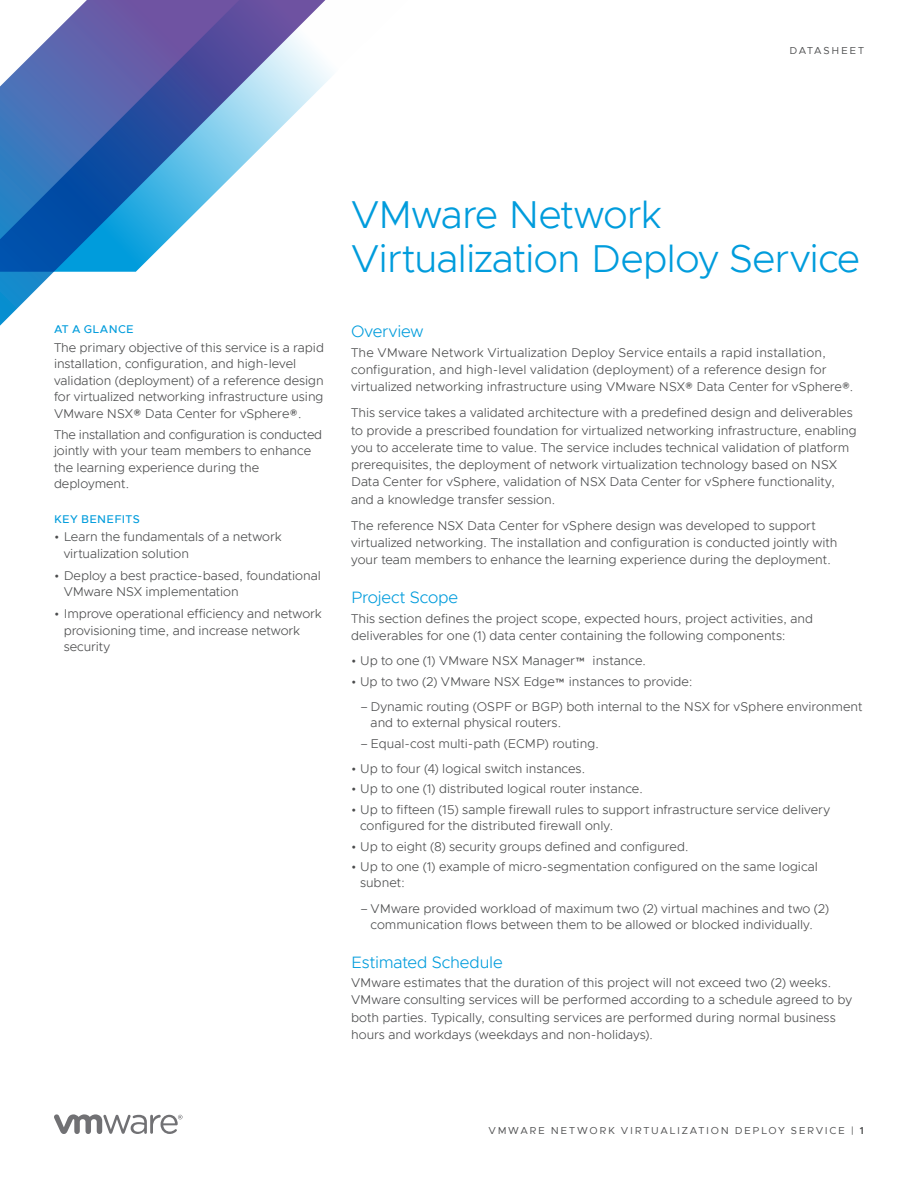
<style>
.page{position:relative;width:918px;height:1188px;background:#fff}
.page>*{position:absolute;margin:0;border:0;box-sizing:border-box;transform-origin:0 0}
.t1{font:300 39px/43.5px "Metropolis";letter-spacing:-.02em;color:#009cdc}
.t2{font:300 16.5px "Metropolis";letter-spacing:-.01em;color:#009cdc}
.t3{font:300 12.75px/17.2px "Metropolis";color:#4b4c4d}
.t4{font:500 11.25px "Metropolis";letter-spacing:.03em;color:#009cdc}
.t5{font:10.2px "Metropolis";letter-spacing:.165em;color:#4b4c4d}
.s1{font-weight:600}
</style>
<div class="page">
<svg style="left:54px;top:1114px;width:129px;height:20px"></svg>
<svg style="left:0;top:272px;width:54px;height:54px"></svg>
<svg style="left:0;top:0;width:332px;height:272px"></svg>
<p class="t5" style="left:790px;top:44px;width:76px">DATASHEET</p>
<p class="t4" style="left:54px;top:322px;width:81px">AT A GLANCE</p>
<p class="t3" style="left:54px;top:339px;width:272px;line-height:16.5px">The primary objective of this service is a rapid installation, configuration, and high-level validation (deployment) of a reference design for virtualized networking infrastructure using VMware NSX® Data Center for vSphere®.</p>
<p class="t3" style="left:54px;top:426px;width:270px;line-height:16.5px">The installation and configuration is conducted jointly with your team members to enhance the learning experience during the deployment.</p>
<p class="t4" style="left:54px;top:512px;width:87px">KEY BENEFITS</p>
<p class="t3" style="left:64px;top:529px;width:219px;line-height:16.5px;text-indent:-10px">• Learn the fundamentals of a network virtualization solution</p>
<p class="t3" style="left:64px;top:567px;width:259px;line-height:16.5px;text-indent:-10px">• Deploy a best practice-based, foundational<br>VMware NSX implementation</p>
<p class="t3" style="left:64px;top:606px;width:260px;line-height:16.5px;text-indent:-10px">• Improve operational efficiency and network provisioning time, and increase network security</p>
<h1 class="t1" style="left:351px;top:193px;width:511px">VMware Network<br>Virtualization Deploy Service</h1>
<p class="t2" style="left:351px;top:321px;width:74px">Overview</p>
<p class="t3" style="left:351px;top:343px;width:504px">The VMware Network Virtualization Deploy Service entails a rapid installation, configuration, and high-level validation (deployment) of a reference design for virtualized networking infrastructure using VMware NSX® Data Center for vSphere®.</p>
<p class="t3" style="left:351px;top:404px;width:507px">This service takes a validated architecture with a predefined design and deliverables to provide a prescribed foundation for virtualized networking infrastructure, enabling you to accelerate time to value. The service includes technical validation of platform prerequisites, the deployment of network virtualization technology based on NSX Data Center for vSphere, validation of NSX Data Center for vSphere functionality, and a knowledge transfer session.</p>
<p class="t3" style="left:351px;top:517px;width:488px">The reference NSX Data Center for vSphere design was developed to support virtualized networking. The installation and configuration is conducted jointly with your team members to enhance the learning experience during the deployment.</p>
<p class="t2" style="left:351px;top:587px;width:109px">Project Scope</p>
<p class="t3" style="left:351px;top:610px;width:464px">This section defines the project scope, expected hours, project activities, and deliverables for one (1) data center containing the following components:</p>
<p class="t3" style="left:351px;top:652px;width:297px">• Up to one (1) VMware NSX Manager™ instance.</p>
<p class="t3" style="left:351px;top:673px;width:343px">• Up to two (2) VMware NSX Edge™ instances to provide:</p>
<p class="t3" style="left:371px;top:698px;width:493px;line-height:16.2px;text-indent:-11px">– Dynamic routing (OSPF or BGP) both internal to the NSX for vSphere environment and to external physical routers.</p>
<p class="t3" style="left:360px;top:735px;width:241px">– Equal-cost multi-path (ECMP) routing.</p>
<p class="t3" style="left:351px;top:760px;width:236px">• Up to four (4) logical switch instances.</p>
<p class="t3" style="left:351px;top:780px;width:294px">• Up to one (1) distributed logical router instance.</p>
<p class="t3" style="left:360px;top:801px;width:472px;line-height:16.2px;text-indent:-9px">• Up to fifteen (15) sample firewall rules to support infrastructure service delivery configured for the distributed firewall only.</p>
<p class="t3" style="left:351px;top:838px;width:339px">• Up to eight (8) security groups defined and configured.</p>
<p class="t3" style="left:360px;top:859px;width:459px;line-height:16.2px;text-indent:-9px">• Up to one (1) example of micro-segmentation configured on the same logical subnet:</p>
<p class="t3" style="left:360px;top:900px;width:471px;line-height:16.2px;text-align:center">– VMware provided workload of maximum two (2) virtual machines and two (2) communication flows between them to be allowed or blocked individually.</p>
<p class="t2" style="left:351px;top:952px;width:153px">Estimated Schedule</p>
<p class="t3" style="left:351px;top:974px;width:503px">VMware estimates that the duration of this project will not exceed two (2) weeks.<br>VMware consulting services will be performed according to a schedule agreed to by both parties. Typically, consulting services are performed during normal business hours and workdays (weekdays and non-holidays).</p>
<p class="t5" style="left:489px;top:1124px;width:377px">VMWARE NETWORK VIRTUALIZATION DEPLOY SERVICE | <span class="s1">1</span></p>
</div>
